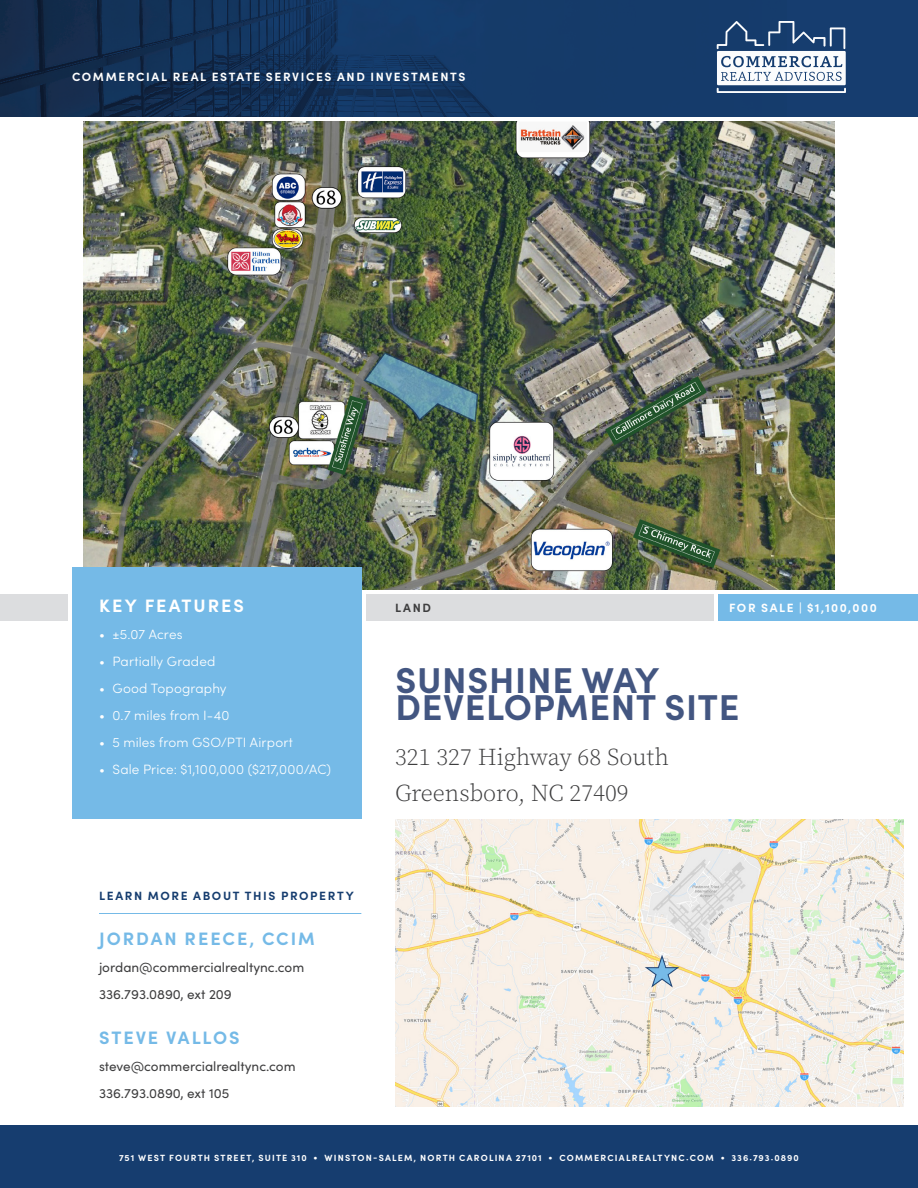
<style>
.page{position:relative;width:918px;height:1188px;background:#fff}
.page>*{position:absolute;margin:0;border:0;box-sizing:border-box;transform-origin:0 0}
.t1{font:700 36px/27px "Sofia Pro";letter-spacing:.02em;color:#435681}
.t2{font:300 24px/36px "Source Serif Pro";color:#3e3e3f}
.t3{font:700 18px "Sofia Pro";letter-spacing:.105em;color:#75bae7}
.t4{font:700 18px "Sofia Pro";letter-spacing:.11em;color:#fff}
.t5{font:300 13.5px "Sofia Pro";letter-spacing:.01em;color:#fff}
.t6{font:13.5px/27px "Sofia Pro";color:#3e3e3f}
.t7{font:700 12px "Sofia Pro";letter-spacing:.135em;color:#fff}
.t8{font:700 12px "Sofia Pro";letter-spacing:.135em;color:#163d6f}
.t9{font:700 12px "Sofia Pro";color:#3e3e3f}
.t10{font:700 9px "Sofia Pro";letter-spacing:.135em;color:#fff}
</style>
<div class="page">
<img style="left:0;top:0;width:918px;height:117px">
<img style="left:83px;top:122px;width:752px;height:468px">
<div style="left:366px;top:594px;width:348px;height:27px;background:#dcdddf"></div>
<div style="left:0;top:594px;width:68px;height:27px;background:#dcdddf"></div>
<div style="left:718px;top:594px;width:200px;height:27px;background:#75bae7"></div>
<div style="left:717px;top:51px;width:129px;height:34px;background:#fbfcfd"></div>
<svg style="left:721px;top:56px;width:121px;height:25px"></svg>
<svg style="left:717px;top:88px;width:129px;height:5px"></svg>
<svg style="left:717px;top:21px;width:128px;height:28px;background:#335580"></svg>
<hr style="left:99px;top:913px;width:262px;height:1px;background:#75bae7">
<div style="left:0;top:1125px;width:918px;height:63px;background:#163d6f"></div>
<img style="left:395px;top:819px;width:509px;height:288px">
<div style="left:72px;top:567px;width:289px;height:252px;background:#75bae7"></div>
<p class="t7" style="left:72px;top:68px;width:395px">COMMERCIAL REAL ESTATE SERVICES AND INVESTMENTS</p>
<h3 class="t4" style="left:99px;top:592px;width:146px">KEY FEATURES</h3>
<p class="t5" style="left:99px;top:625px;width:85px">• ±5.07 Acres</p>
<p class="t5" style="left:99px;top:652px;width:118px">• Partially Graded</p>
<p class="t5" style="left:99px;top:679px;width:129px">• Good Topography</p>
<p class="t5" style="left:99px;top:706px;width:132px">• 0.7 miles from I-40</p>
<p class="t5" style="left:99px;top:733px;width:196px">• 5 miles from GSO/PTI Airport</p>
<p class="t5" style="left:99px;top:760px;width:234px">• Sale Price: $1,100,000 ($217,000/AC)</p>
<p class="t8" style="left:99px;top:887px;width:256px">LEARN MORE ABOUT THIS PROPERTY</p>
<h3 class="t3" style="left:99px;top:925px;width:217px">JORDAN REECE, CCIM</h3>
<p class="t6" style="left:99px;top:953px;width:207px">jordan@commercialrealtync.com<br>336.793.0890, ext 209</p>
<h3 class="t3" style="left:99px;top:1024px;width:142px">STEVE VALLOS</h3>
<p class="t6" style="left:99px;top:1052px;width:198px">steve@commercialrealtync.com<br>336.793.0890, ext 105</p>
<p class="t9" style="left:395px;top:599px;width:37px">LAND</p>
<p class="t7" style="left:729px;top:599px;width:149px">FOR SALE | $1,100,000</p>
<h1 class="t1" style="left:395px;top:664px;width:345px">SUNSHINE WAY<br>DEVELOPMENT SITE</h1>
<h2 class="t2" style="left:395px;top:739px;width:275px">321 327 Highway 68 South<br>Greensboro, NC 27409</h2>
<p class="t10" style="left:119px;top:1151px;width:681px">751 WEST FOURTH STREET, SUITE 310 • WINSTON-SALEM, NORTH CAROLINA 27101 • COMMERCIALREALTYNC.COM • 336.793.0890</p>
</div>
